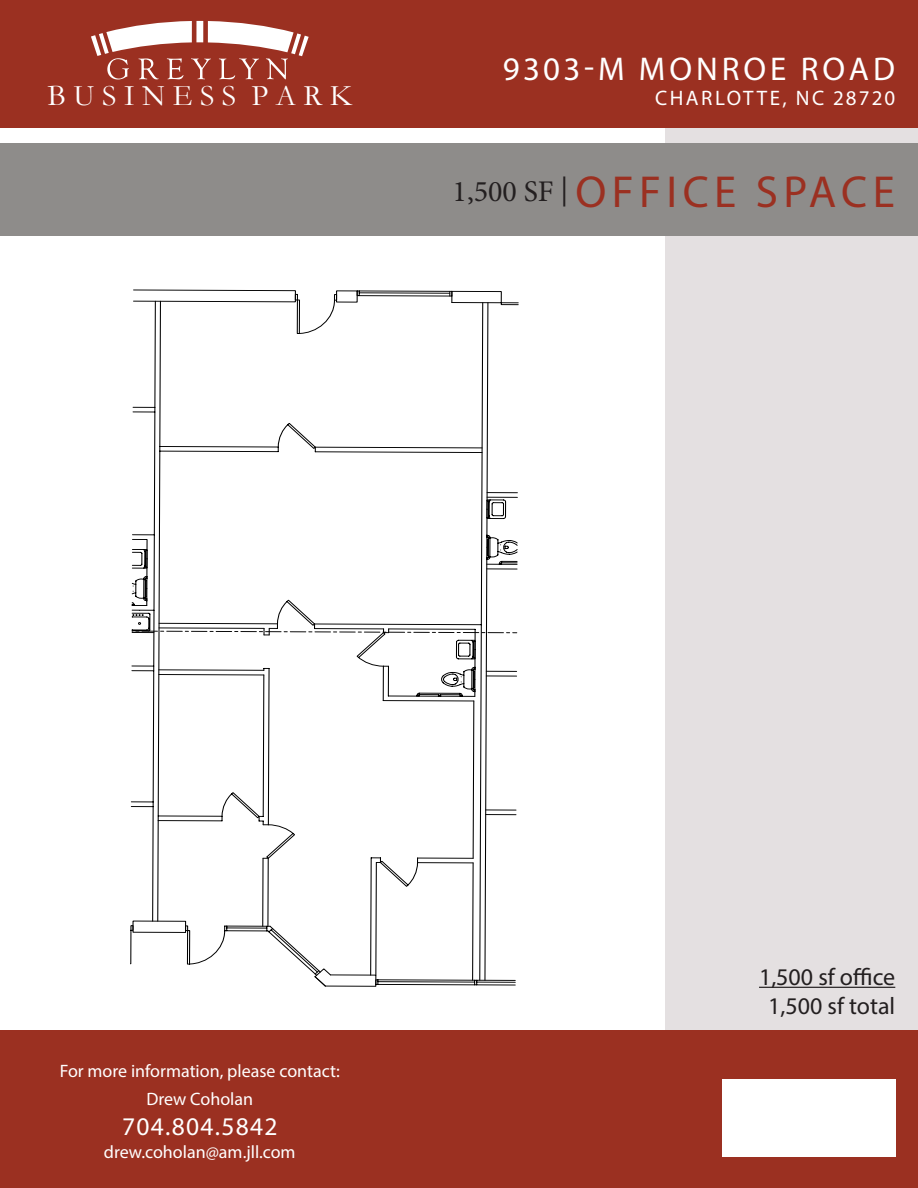
<style>
.page{position:relative;width:918px;height:1188px;background:#fff}
.page>*{position:absolute;margin:0;border:0;box-sizing:border-box;transform-origin:0 0}
.t1{font:45px "Myriad Pro";letter-spacing:.12em;color:#9b3021}
.t2{font:33px "Myriad Pro";letter-spacing:.12em;color:#fff}
.t3{font:30px "Garamond";color:#fff}
.t4{font:25.5px "Myriad Pro";letter-spacing:.05em;color:#fff}
.t5{font:24px "Myriad Pro";color:#231f20}
.t6{font:21px "Myriad Pro";letter-spacing:.12em;color:#fff}
.t7{font:18px "Myriad Pro";color:#fff}
.s1{font-family:"Minion Pro";font-size:30px;color:#231f20}
</style>
<div class="page">
<div style="left:666px;top:0;width:252px;height:1188px;background:#e4e0e1"></div>
<div style="left:0;top:143px;width:918px;height:93px;background:#8e8c8a"></div>
<div style="left:0;top:1030px;width:918px;height:158px;background:#9b3021"></div>
<div style="left:0;top:0;width:918px;height:127px;background:#9b3021"></div>
<svg style="left:91px;top:21px;width:218px;height:58px"></svg>
<hr style="left:759px;top:987px;width:136px;height:1px;background:#231f20">
<svg style="left:130px;top:289px;width:389px;height:698px"></svg>
<div style="left:722px;top:1079px;width:173px;height:77px;background:#fff"></div>
<p class="t2" style="left:503px;top:48px;width:394px">9303-M MONROE ROAD</p>
<p class="t3" style="left:48px;top:76px;width:306px">B U S I N E S S P A R K</p>
<p class="t6" style="left:655px;top:85px;width:242px">CHARLOTTE, NC 28720</p>
<p class="t1" style="left:453px;top:164px;width:444px"><span class="s1">1,500 SF </span><sup>|</sup> OFFICE SPACE</p>
<p class="t7" style="left:60px;top:1059px;width:282px">For more information, please contact:</p>
<p class="t7" style="left:146px;top:1088px;width:108px">Drew Coholan</p>
<p class="t4" style="left:122px;top:1111px;width:157px">704.804.5842</p>
<p class="t7" style="left:104px;top:1141px;width:193px">drew.coholan@am.jll.com</p>
<p class="t5" style="left:759px;top:962px;width:138px">1,500 sf office</p>
<p class="t5" style="left:768px;top:991px;width:129px">1,500 sf total</p>
</div>
